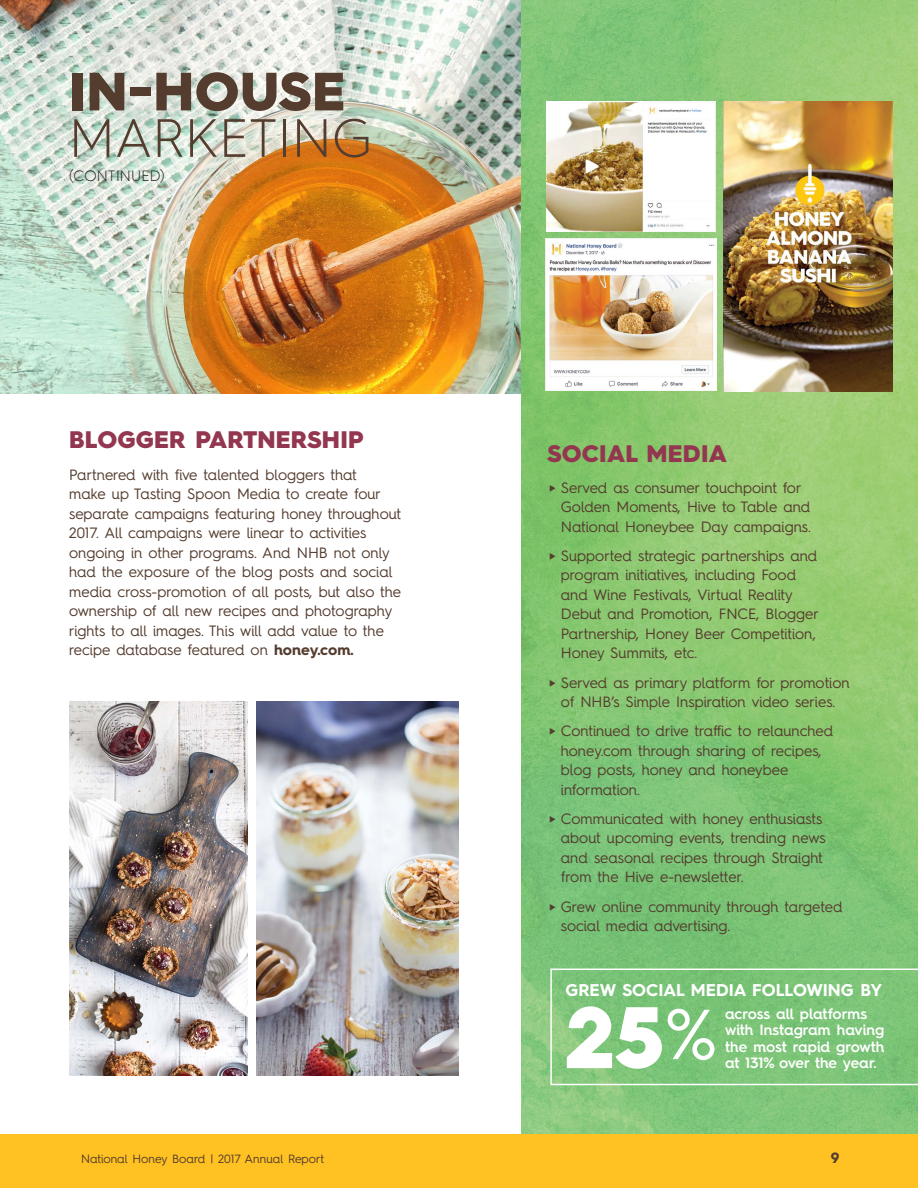
<style>
.page{position:relative;width:918px;height:1188px;background:#fff}
.page>*{position:absolute;margin:0;border:0;box-sizing:border-box;transform-origin:0 0}
.t1{font:900 87.3px "Hurme Geometric Sans 4";color:#fff}
.t2{font:300 54px "Hurme Geometric Sans 4";letter-spacing:.01em;color:#543c2e}
.t3{font:900 54px "Hurme Geometric Sans 4";letter-spacing:.01em;color:#543c2e}
.t4{font:900 24px "Hurme Geometric Sans 4";letter-spacing:.01em;color:#933750}
.t5{font:700 17.1px "Hurme Geometric Sans 4";color:#fff}
.t6{font:15px/19.5px "Hurme Geometric Sans 4";color:#543c2e}
.t7{font:600 15px/16.5px "Hurme Geometric Sans 4";letter-spacing:-.005em;color:#fff}
.t8{font:300 15px "Hurme Geometric Sans 4";letter-spacing:.01em;color:#231f20}
.t9{font:700 15px "Hurme Geometric Sans 4";color:#543c2e}
.t10{font:12px "Hurme Geometric Sans 4";color:#543c2e}
.s1{font-weight:700}
.s2{font-size:18px}
.s3{font-weight:400;font-size:70.8px}
</style>
<div class="page">
<div style="left:0;top:1134px;width:918px;height:54px;background:#ffc222"></div>
<img style="left:0;top:0;width:522px;height:393px">
<img style="left:522px;top:0;width:396px;height:1134px">
<img style="left:546px;top:239px;width:170px;height:152px">
<img style="left:546px;top:102px;width:169px;height:129px">
<img style="left:724px;top:102px;width:169px;height:290px">
<img style="left:256px;top:701px;width:203px;height:374px">
<img style="left:69px;top:701px;width:178px;height:374px">
<svg style="left:550px;top:969px;width:368px;height:116px;background:#7ec57a"></svg>
<h2 class="t3" style="left:69px;top:54px;width:278px">IN-HOUSE</h2>
<h2 class="t2" style="left:69px;top:101px;width:304px">MARKETING</h2>
<p class="t8" style="left:69px;top:165px;width:97px">(CONTINUED)</p>
<h3 class="t4" style="left:69px;top:422px;width:296px">BLOGGER PARTNERSHIP</h3>
<p class="t6" style="left:69px;top:464px;width:334px">Partnered with five talented bloggers that<br>make up Tasting Spoon Media to create four separate campaigns featuring honey throughout 2017. All campaigns were linear to activities ongoing in other programs. And NHB not only had the exposure of the blog posts and social media cross-promotion of all posts, but also the ownership of all new recipes and photography rights to all images. This will add value to the recipe database featured on <span class="s1">honey.com.</span></p>
<h3 class="t4" style="left:547px;top:437px;width:181px">SOCIAL MEDIA</h3>
<p class="t6" style="left:561px;top:477px;width:252px;text-indent:-14px"><span class="s2">►</span> Served as consumer touchpoint for<br>Golden Moments, Hive to Table and<br>National Honeybee Day campaigns.</p>
<p class="t6" style="left:561px;top:545px;width:259px;text-indent:-14px"><span class="s2">►</span> Supported strategic partnerships and program initiatives, including Food and Wine Festivals, Virtual Reality Debut and Promotion, FNCE, Blogger Partnership, Honey Beer Competition, Honey Summits, etc.</p>
<p class="t6" style="left:547px;top:672px;width:304px;text-align:center"><span class="s2">►</span> Served as primary platform for promotion of NHB’s Simple Inspiration video series.</p>
<p class="t6" style="left:561px;top:721px;width:274px;text-indent:-14px"><span class="s2">►</span> Continued to drive traffic to relaunched honey.com through sharing of recipes, blog posts, honey and honeybee information.</p>
<p class="t6" style="left:561px;top:809px;width:266px;text-indent:-14px"><span class="s2">►</span> Communicated with honey enthusiasts about upcoming events, trending news and seasonal recipes through Straight from the Hive e-newsletter.</p>
<p class="t6" style="left:561px;top:896px;width:283px;text-indent:-14px"><span class="s2">►</span> Grew online community through targeted social media advertising.</p>
<p class="t5" style="left:566px;top:978px;width:318px">GREW SOCIAL MEDIA FOLLOWING BY</p>
<h1 class="t1" style="left:565px;top:976px;width:153px">25<span class="s3">%</span></h1>
<p class="t7" style="left:725px;top:1005px;width:161px">across all platforms with Instagram having the most rapid growth at 131% over the year.</p>
<p class="t10" style="left:81px;top:1150px;width:245px">National Honey Board | 2017 Annual Report</p>
<p class="t9" style="left:831px;top:1147px;width:10px">9</p>
</div>
